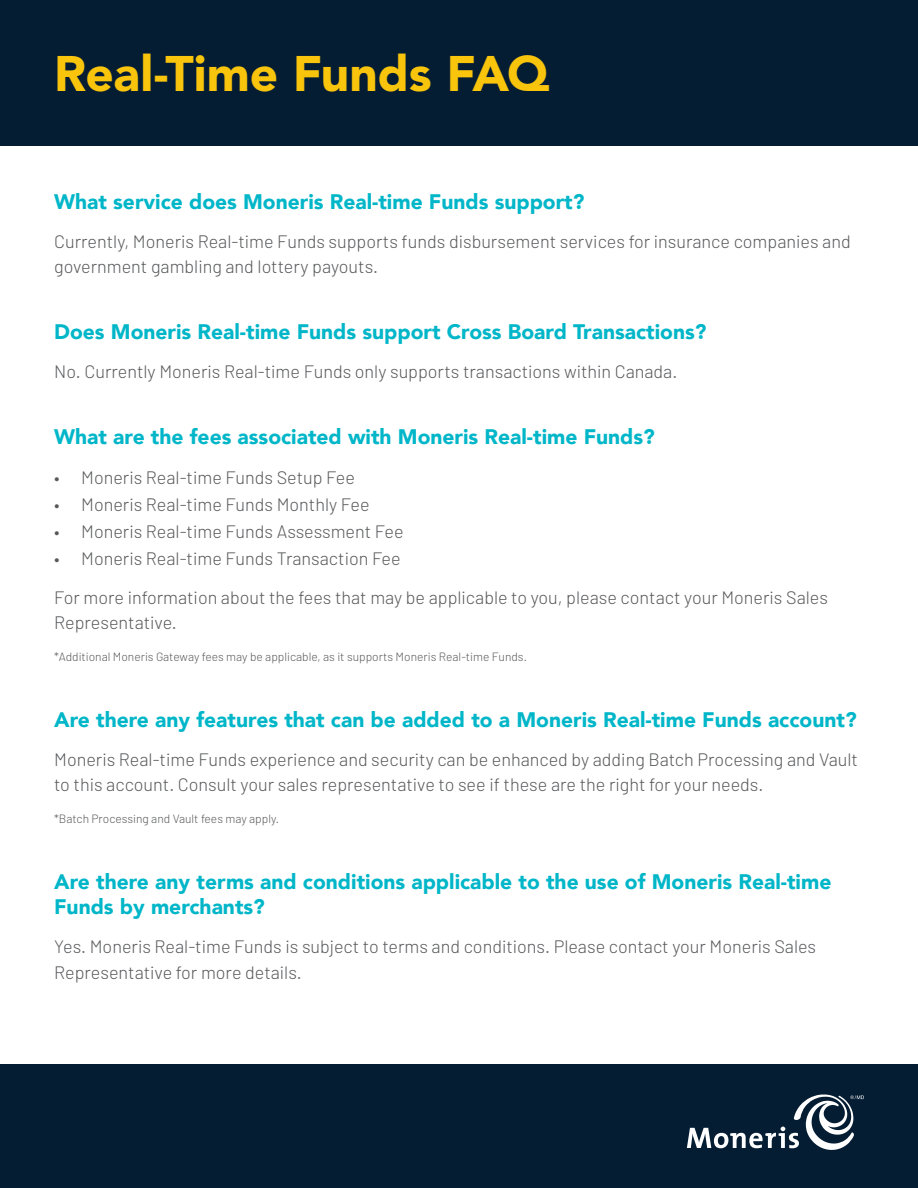
<style>
.page{position:relative;width:918px;height:1188px;background:#fff}
.page>*{position:absolute;margin:0;border:0;box-sizing:border-box;transform-origin:0 0}
.t1{font:900 49.5px "Avenir LT Std";letter-spacing:-.005em;color:#f9c40c}
.Question{font:900 21px/25.5px "Avenir";color:#00b6c8}
.t2{font:300 18px/25.5px "Barlow";color:#57585a}
.disclaimer{font:300 12px "Barlow";color:#57585a}
</style>
<div class="page">
<div style="left:0;top:0;width:918px;height:146px;background:#051d33"></div>
<div style="left:0;top:1064px;width:918px;height:124px;background:#051d33"></div>
<svg style="left:687px;top:1094px;width:177px;height:56px"></svg>
<h1 class="t1" style="left:54px;top:44px;width:497px">Real-Time Funds FAQ</h1>
<p class="Question" style="left:54px;top:188px;width:532px">What service does Moneris Real-time Funds support?</p>
<p class="t2" style="left:54px;top:228px;width:798px">Currently, Moneris Real-time Funds supports funds disbursement services for insurance companies and government gambling and lottery payouts.</p>
<p class="Question" style="left:54px;top:318px;width:654px">Does Moneris Real-time Funds support Cross Board Transactions?</p>
<p class="t2" style="left:54px;top:358px;width:625px">No. Currently Moneris Real-time Funds only supports transactions within Canada.</p>
<p class="Question" style="left:54px;top:423px;width:602px">What are the fees associated with Moneris Real-time Funds?</p>
<p class="t2" style="left:54px;top:465px;width:302px">• Moneris Real-time Funds Setup Fee</p>
<p class="t2" style="left:54px;top:492px;width:317px">• Moneris Real-time Funds Monthly Fee</p>
<p class="t2" style="left:54px;top:518px;width:351px">• Moneris Real-time Funds Assessment Fee</p>
<p class="t2" style="left:54px;top:545px;width:348px">• Moneris Real-time Funds Transaction Fee</p>
<p class="t2" style="left:54px;top:584px;width:775px">For more information about the fees that may be applicable to you, please contact your Moneris Sales<br>Representative.</p>
<p class="disclaimer" style="left:54px;top:649px;width:474px">*Additional Moneris Gateway fees may be applicable, as it supports Moneris Real-time Funds.</p>
<p class="Question" style="left:54px;top:706px;width:804px">Are there any features that can be added to a Moneris Real-time Funds account?</p>
<p class="t2" style="left:54px;top:746px;width:805px">Moneris Real-time Funds experience and security can be enhanced by adding Batch Processing and Vault to this account. Consult your sales representative to see if these are the right for your needs.</p>
<p class="disclaimer" style="left:54px;top:811px;width:227px">*Batch Processing and Vault fees may apply.</p>
<p class="Question" style="left:54px;top:868px;width:779px">Are there any terms and conditions applicable to the use of Moneris Real-time<br>Funds by merchants?</p>
<p class="t2" style="left:54px;top:934px;width:764px">Yes. Moneris Real-time Funds is subject to terms and conditions. Please contact your Moneris Sales<br>Representative for more details.</p>
</div>
